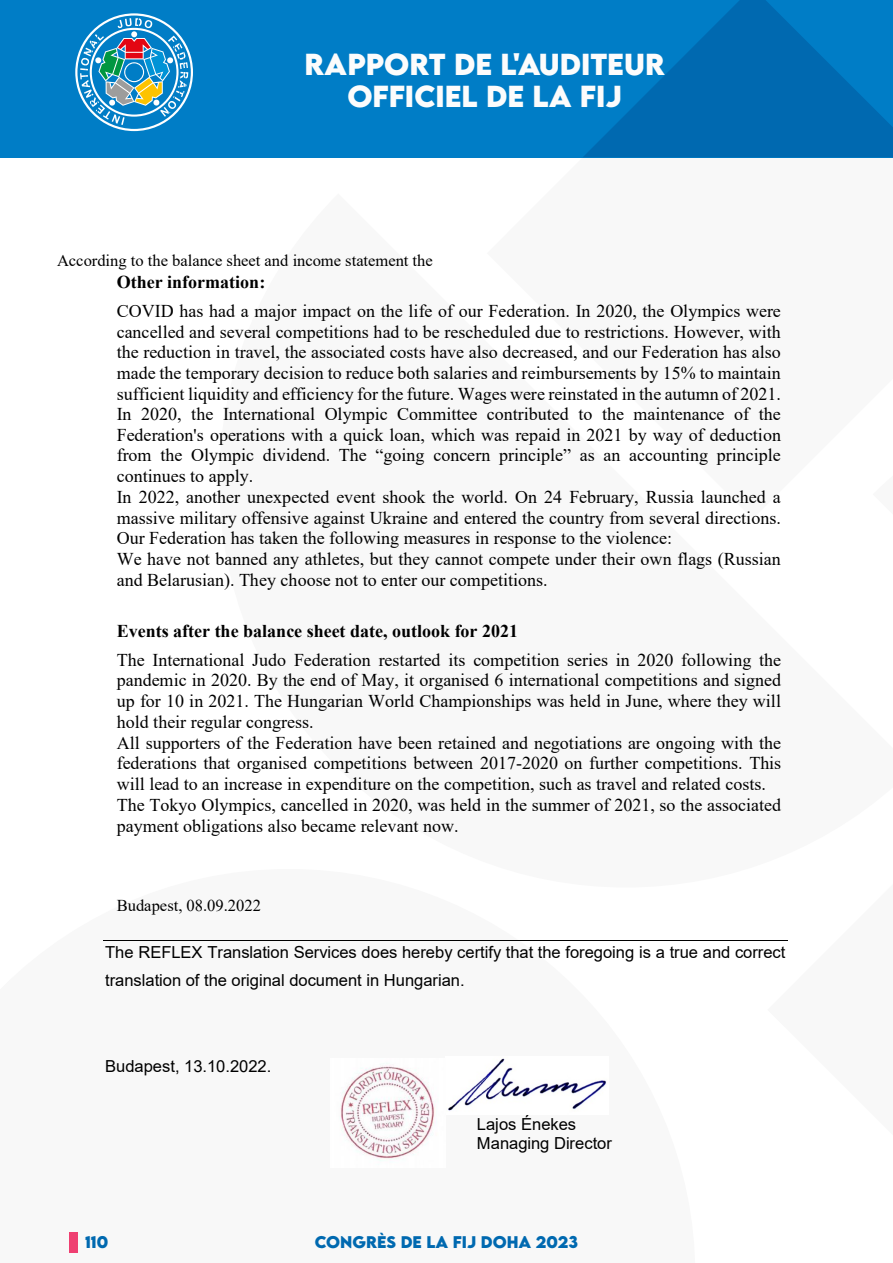
<style>
.page{position:relative;width:893px;height:1263px;background:#fff}
.page>*{position:absolute;margin:0;border:0;box-sizing:border-box;transform-origin:0 0}
.Page_headtitle{font:700 27px "LEMONMILK";color:#fcfcfc}
.t1{font:18px/20.7px "Times New Roman";color:#000}
.t2{font:16.5px/28.5px "Arial";color:#000}
.t3{font:16.5px "Times New Roman";color:#000}
.t4{font:700 15px "LEMONMILK";color:#0069b0}
.s1{font-weight:700}
</style>
<div class="page">
<div style="left:0;top:0;width:893px;height:157px;background:#007dc6"></div>
<svg style="left:583px;top:0;width:310px;height:157px;fill:#0069b0"></svg>
<svg style="left:75px;top:13px;width:118px;height:118px"></svg>
<div style="left:69px;top:1232px;width:8px;height:20px;background:#ef3f71"></div>
<hr style="left:103px;top:940px;width:685px;height:1px;background:#000">
<img style="left:448px;top:1058px;width:158px;height:53px">
<img style="left:340px;top:1065px;width:96px;height:96px">
<p class="Page_headtitle" style="left:304px;top:46px;width:360px">RAPPORT DE L'AUDITEUR</p>
<p class="Page_headtitle" style="left:347px;top:78px;width:276px">OFFICIEL DE LA FIJ</p>
<p class="t3" style="left:57px;top:249px;width:377px">According to the balance sheet and income statement the</p>
<p class="t1" style="left:117px;top:267px;width:666px;line-height:29.1px"><span class="s1">Other information:<br></span>COVID has had a major impact on the life of our Federation. In 2020, the Olympics were</p>
<p class="t1" style="left:117px;top:321px;width:666px">cancelled and several competitions had to be rescheduled due to restrictions. However, with the reduction in travel, the associated costs have also decreased, and our Federation has also made the temporary decision to reduce both salaries and reimbursements by 15% to maintain sufficient liquidity and efficiency for the future. Wages were reinstated in the autumn of 2021.<br>In 2020, the International Olympic Committee contributed to the maintenance of the Federation's operations with a quick loan, which was repaid in 2021 by way of deduction from the Olympic dividend. The “going concern principle” as an accounting principle continues to apply.<br>In 2022, another unexpected event shook the world. On 24 February, Russia launched a massive military offensive against Ukraine and entered the country from several directions.<br>Our Federation has taken the following measures in response to the violence:<br>We have not banned any athletes, but they cannot compete under their own flags (Russian and Belarusian). They choose not to enter our competitions.</p>
<p class="t1" style="left:117px;top:615px;width:666px;line-height:29.1px"><span class="s1">Events after the balance sheet date, outlook for 2021<br></span>The International Judo Federation restarted its competition series in 2020 following the</p>
<p class="t1" style="left:117px;top:669px;width:666px">pandemic in 2020. By the end of May, it organised 6 international competitions and signed up for 10 in 2021. The Hungarian World Championships was held in June, where they will hold their regular congress.<br>All supporters of the Federation have been retained and negotiations are ongoing with the federations that organised competitions between 2017-2020 on further competitions. This will lead to an increase in expenditure on the competition, such as travel and related costs.<br>The Tokyo Olympics, cancelled in 2020, was held in the summer of 2021, so the associated payment obligations also became relevant now.</p>
<p class="t3" style="left:117px;top:893px;width:146px">Budapest, 08.09.2022</p>
<p class="t2" style="left:105px;top:938px;width:682px">The REFLEX Translation Services does hereby certify that the foregoing is a true and correct translation of the original document in Hungarian.</p>
<p class="t2" style="left:105px;top:1051px;width:168px">Budapest, 13.10.2022.</p>
<p class="t2" style="left:477px;top:1115px;width:136px;line-height:18.9px">Lajos Énekes<br>Managing Director</p>
<p class="t4" style="left:85px;top:1232px;width:25px">110</p>
<p class="t4" style="left:315px;top:1232px;width:265px">CONGRÈS DE LA FIJ DOHA 2023</p>
</div>
